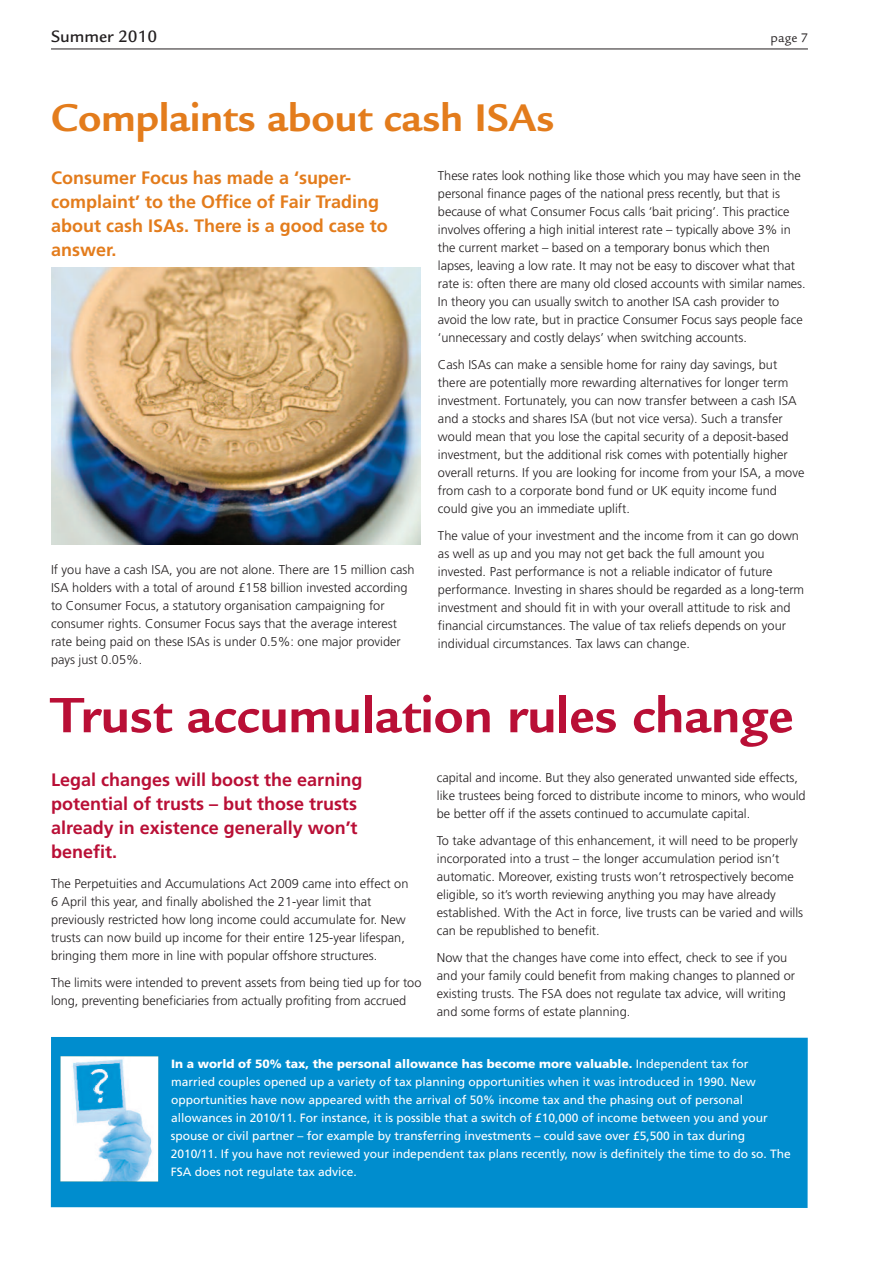
<style>
.page{position:relative;width:893px;height:1263px;background:#fff}
.page>*{position:absolute;margin:0;border:0;box-sizing:border-box;transform-origin:0 0}
.t1{font:700 54px "Legacy Sans";color:#b90f36}
.t2{font:700 42px "Legacy Sans";color:#e37c1c}
.t3{font:700 18px/24px "Frutiger LT";color:#b90f36}
.t4{font:700 18px/24px "Frutiger LT";color:#e37c1c}
.t5{font:500 18px "Legacy Sans";color:#231f20}
.t6{font:13.5px "Legacy Sans";color:#231f20}
.t7{font:300 12.75px/18px "Frutiger LT";color:#231f20}
.t8{font:12px/18px "Frutiger";color:#fff}
.t9{font:900 12px "Frutiger LT";color:#fff}
.s1{font-family:"Frutiger";font-weight:400}
</style>
<div class="page">
<hr style="left:51px;top:49px;width:757px;height:1px;background:#231f20">
<div style="left:51px;top:1037px;width:757px;height:171px;background:#008dce"></div>
<img style="left:60px;top:1056px;width:98px;height:125px">
<img style="left:51px;top:268px;width:370px;height:277px">
<h3 class="t5" style="left:51px;top:30px;width:108px">Summer 2010</h3>
<p class="t6" style="left:771px;top:33px;width:39px">page 7</p>
<h2 class="t2" style="left:51px;top:102px;width:505px">Complaints about cash ISAs</h2>
<h3 class="t4" style="left:51px;top:167px;width:338px">Consumer Focus has made a ‘super&shy;complaint’ to the Office of Fair Trading about cash ISAs. There is a good case to answer.</h3>
<p class="t7" style="left:51px;top:561px;width:365px">If you have a cash ISA, you are not alone. There are 15 million cash ISA holders with a total of around £158 billion invested according to Consumer Focus, a statutory organisation campaigning for consumer rights. Consumer Focus says that the average interest rate being paid on these ISAs is under 0.5%: one major provider pays just 0.05%.</p>
<p class="t7" style="left:438px;top:167px;width:369px">These rates look nothing like those which you may have seen in the personal finance pages of the national press recently, but that is because of what Consumer Focus calls ‘bait pricing’. This practice involves offering a high initial interest rate – typically above 3% in the current market – based on a temporary bonus which then lapses, leaving a low rate. It may not be easy to discover what that rate is: often there are many old closed accounts with similar names.<br>In theory you can usually switch to another ISA cash provider to avoid the low rate, but in practice Consumer Focus says people face ‘unnecessary and costly delays’ when switching accounts.</p>
<p class="t7" style="left:438px;top:356px;width:368px">Cash ISAs can make a sensible home for rainy day savings, but there are potentially more rewarding alternatives for longer term investment. Fortunately, you can now transfer between a cash ISA and a stocks and shares ISA (but not vice versa). Such a transfer would mean that you lose the capital security of a deposit-based investment, but the additional risk comes with potentially higher overall returns. If you are looking for income from your ISA, a move from cash to a corporate bond fund or UK equity income fund could give you an immediate uplift.</p>
<p class="t7" style="left:438px;top:527px;width:368px">The value of your investment and the income from it can go down as well as up and you may not get back the full amount you invested. Past performance is not a reliable indicator of future performance. Investing in shares should be regarded as a long-term investment and should fit in with your overall attitude to risk and financial circumstances. The value of tax reliefs depends on your individual circumstances. Tax laws can change.</p>
<h1 class="t1" style="left:51px;top:695px;width:744px">Trust accumulation rules change</h1>
<h3 class="t3" style="left:51px;top:769px;width:313px">Legal changes will boost the earning potential of trusts – but those trusts already in existence generally won’t benefit.</h3>
<p class="t7" style="left:51px;top:875px;width:359px">The Perpetuities and Accumulations Act 2009 came into effect on 6 April this year, and finally abolished the 21-year limit that previously restricted how long income could accumulate for. New trusts can now build up income for their entire 125-year lifespan, bringing them more in line with popular offshore structures.</p>
<p class="t7" style="left:51px;top:974px;width:372px">The limits were intended to prevent assets from being tied up for too long, preventing beneficiaries from actually profiting from accrued</p>
<p class="t7" style="left:437px;top:769px;width:370px">capital and income. But they also generated unwanted side effects, like trustees being forced to distribute income to minors, who would be better off if the assets continued to accumulate capital.</p>
<p class="t7" style="left:437px;top:832px;width:368px">To take advantage of this enhancement, it will need to be properly incorporated into a trust – the longer accumulation period isn’t automatic. Moreover, existing trusts won’t retrospectively become eligible, so it’s worth reviewing anything you may have already established. With the Act in force, live trusts can be varied and wills can be republished to benefit.</p>
<p class="t7" style="left:437px;top:949px;width:360px">Now that the changes have come into effect, check to see if you and your family could benefit from making changes to planned or existing trusts. The FSA does not regulate tax advice, will writing and some forms of estate planning.</p>
<p class="t9" style="left:171px;top:1059px;width:579px">In a world of 50% tax, the personal allowance has become more valuable. <span class="s1">Independent tax for</span></p>
<p class="t8" style="left:171px;top:1074px;width:621px">married couples opened up a variety of tax planning opportunities when it was introduced in 1990. New opportunities have now appeared with the arrival of 50% income tax and the phasing out of personal allowances in 2010/11. For instance, it is possible that a switch of £10,000 of income between you and your spouse or civil partner – for example by transferring investments – could save over £5,500 in tax during 2010/11. If you have not reviewed your independent tax plans recently, now is definitely the time to do so. The FSA does not regulate tax advice.</p>
</div>
